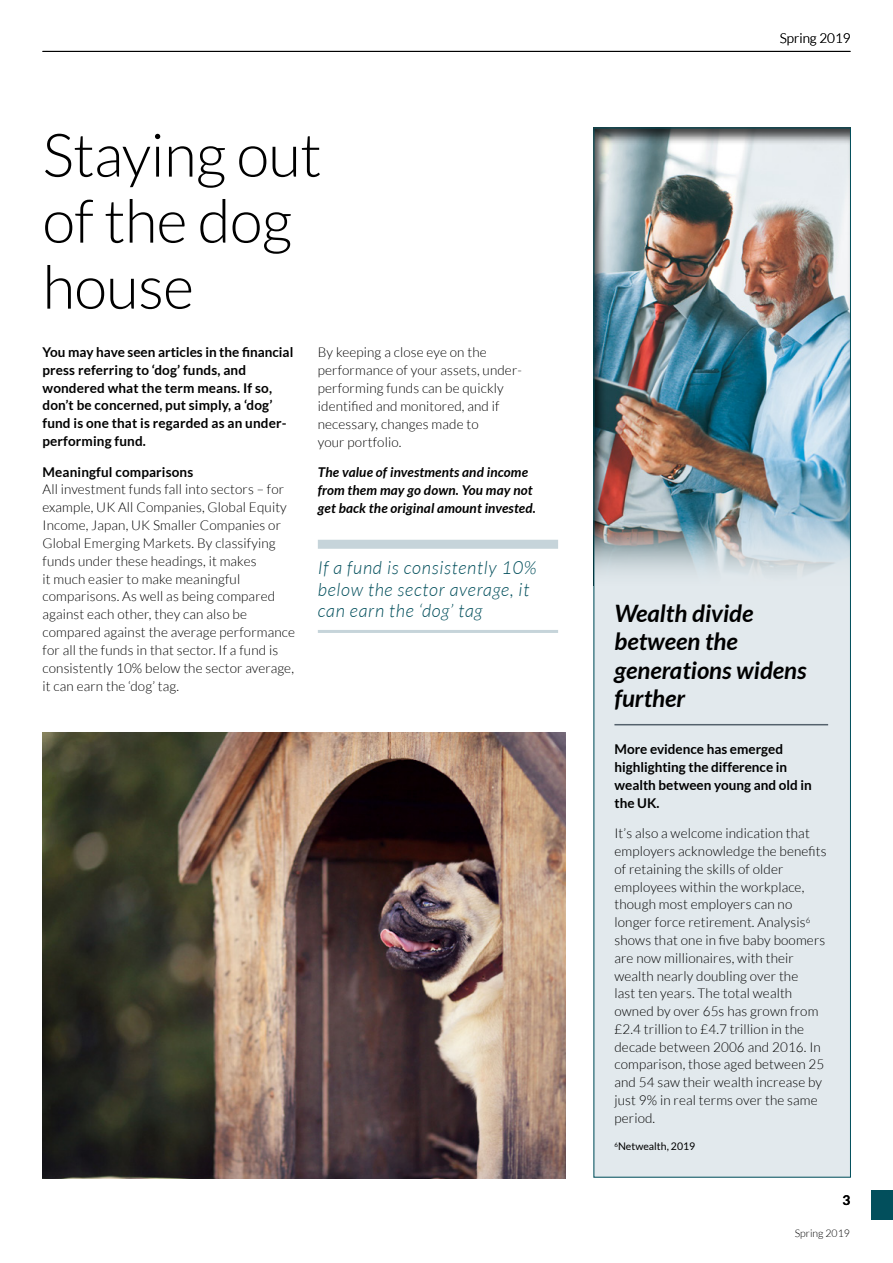
<style>
.page{position:relative;width:893px;height:1263px;background:#fff}
.page>*{position:absolute;margin:0;border:0;box-sizing:border-box;transform-origin:0 0}
.t1{font:300 60px/66px "Lato";letter-spacing:-.01em;color:#000}
.t2{font:italic 700 24px/28.2px "Lato";color:#000}
.t3{font:italic 300 18px/21.5px "Lato";letter-spacing:.04em;color:#004e5b}
.t4{font:300 13.5px/17.9px "Lato";letter-spacing:.01em;color:#000}
.t5{font:700 13.5px/17.9px "Lato";letter-spacing:.01em;color:#000}
.t6{font:italic 700 13.5px/17.9px "Lato";letter-spacing:.01em;color:#000}
.t7{font:10.5px "Lato";color:#000}
.t8{font:300 10.5px "Lato";color:#000}
</style>
<div class="page">
<div style="left:872px;top:1191px;width:21px;height:29px;background:#004e5b"></div>
<hr style="left:43px;top:51px;width:807px;height:1px;background:#000">
<div style="left:593px;top:255px;width:257px;height:922px;background:#e2e9ed"></div>
<hr style="left:614px;top:724px;width:214px;height:1px;background:#54616c">
<div style="left:581px;top:117px;width:284px;height:469px;background:#000;opacity:.75"></div>
<svg style="left:595px;top:522px;width:254px;height:64px"></svg>
<img style="left:43px;top:732px;width:523px;height:447px">
<div style="left:318px;top:540px;width:240px;height:9px;background:#c6d4da"></div>
<hr style="left:318px;top:630px;width:240px;height:3px;background:#c6d4da">
<h1 class="t1" style="left:43px;top:122px;width:281px">Staying out of the dog house</h1>
<p class="t4" style="left:318px;top:343px;width:206px">By keeping a close eye on the performance of your assets, under&shy;performing funds can be quickly identified and monitored, and if necessary, changes made to<br>your portfolio.</p>
<p class="t6" style="left:318px;top:464px;width:220px">The value of investments and income from them may go down. You may not get back the original amount invested.</p>
<p class="t5" style="left:43px;top:343px;width:252px">You may have seen articles in the financial press referring to ‘dog’ funds, and wondered what the term means. If so, don’t be concerned, put simply, a ‘dog’ fund is one that is regarded as an under&shy;performing fund.</p>
<p class="t5" style="left:43px;top:463px;width:152px">Meaningful comparisons</p>
<p class="t4" style="left:43px;top:481px;width:254px">All investment funds fall into sectors – for example, UK All Companies, Global Equity Income, Japan, UK Smaller Companies or Global Emerging Markets. By classifying funds under these headings, it makes<br>it much easier to make meaningful comparisons. As well as being compared against each other, they can also be compared against the average performance for all the funds in that sector. If a fund is consistently 10% below the sector average, it can earn the ‘dog’ tag.</p>
<h3 class="t3" style="left:318px;top:558px;width:220px">If a fund is consistently 10% below the sector average, it can earn the ‘dog’ tag</h3>
<p class="t4" style="left:780px;top:29px;width:72px">Spring 2019</p>
<h2 class="t2" style="left:614px;top:600px;width:194px">Wealth divide between the generations widens further</h2>
<p class="t5" style="left:614px;top:740px;width:199px">More evidence has emerged highlighting the difference in wealth between young and old in the UK.</p>
<p class="t4" style="left:614px;top:825px;width:214px">It’s also a welcome indication that employers acknowledge the benefits of retaining the skills of older employees within the workplace, though most employers can no longer force retirement. Analysis<sup>6 </sup>shows that one in five baby boomers are now millionaires, with their wealth nearly doubling over the<br>last ten years. The total wealth owned by over 65s has grown from £2.4 trillion to £4.7 trillion in the decade between 2006 and 2016. In comparison, those aged between 25 and 54 saw their wealth increase by just 9% in real terms over the same period.</p>
<p class="t7" style="left:614px;top:1141px;width:82px"><sup>6</sup>Netwealth, 2019</p>
<p class="t5" style="left:843px;top:1190px;width:9px">3</p>
<p class="t8" style="left:795px;top:1228px;width:57px">Spring 2019</p>
</div>
